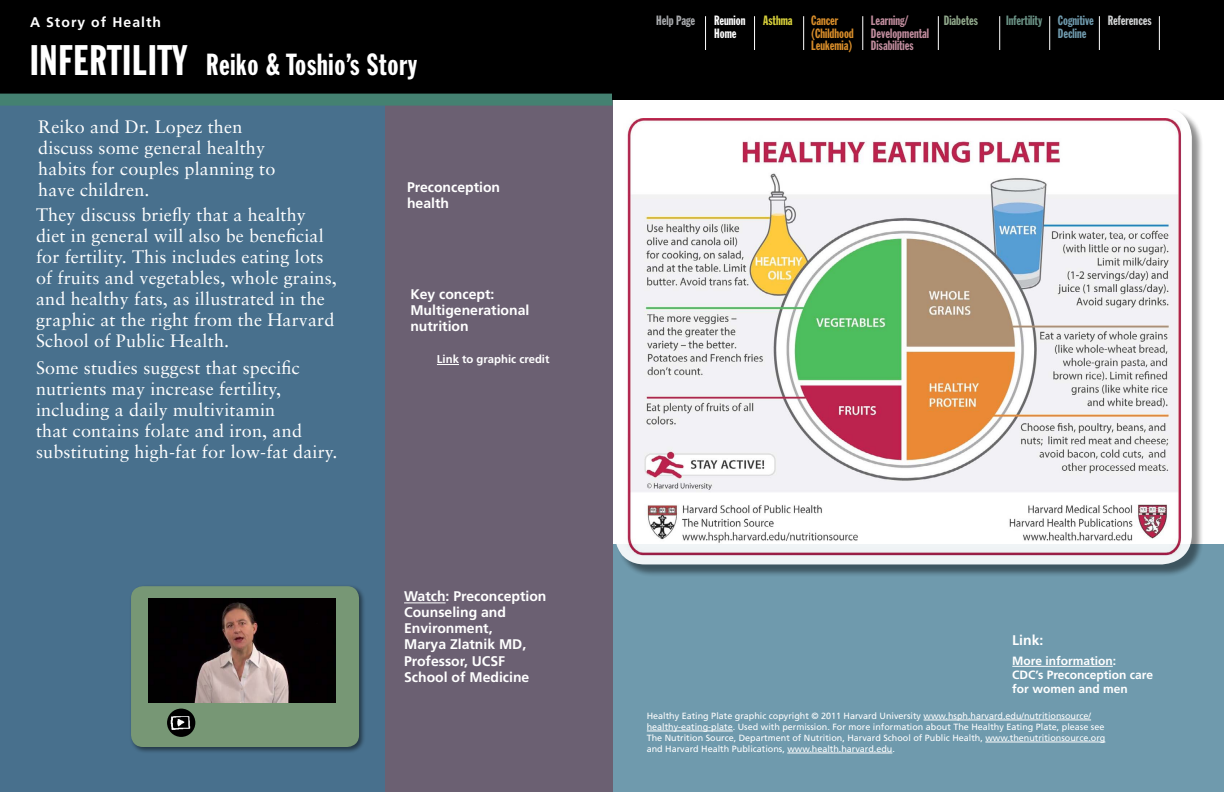
<style>
.page{position:relative;width:1224px;height:792px;background:#fff}
.page>*{position:absolute;margin:0;border:0;box-sizing:border-box;transform-origin:0 0}
.t1{font:30px "Franklin Gothic Extra Cond";letter-spacing:.025em;color:#fff}
.t2{font:18px/21px "Sabon LT";letter-spacing:.01em;color:#fff}
.t3{font:700 14px/16px "Frutiger";color:#fff}
.t4{font:700 14px "Frutiger";letter-spacing:.075em;color:#fff}
.t5{font:13.3px/12.3px "Franklin Gothic Extra Cond";color:#c08c9d}
.t6{font:13.3px/12.3px "Franklin Gothic Extra Cond";color:#d88d2a}
.t7{font:13.3px "Franklin Gothic Extra Cond";color:#6b9386}
.t8{font:13.3px "Franklin Gothic Extra Cond";color:#8fa78a}
.t9{font:13.3px/12.3px "Franklin Gothic Extra Cond";color:#6f9aad}
.t10{font:13.3px "Franklin Gothic Extra Cond";color:#fff}
.t11{font:13.3px "Franklin Gothic Extra Cond";color:#d1d3d4}
.t12{font:13.3px "Franklin Gothic Extra Cond";color:#a7a9ac}
.t13{font:13.3px "Franklin Gothic Extra Cond";color:#d8d13b}
.t14{font:700 12px/14px "Frutiger";color:#fff}
.t15{font:700 11.3px "Frutiger";color:#fff}
.t16{font:9px/11px "Frutiger";color:#fff}
.s1{font-size:42px}
</style>
<div class="page">
<div style="left:611px;top:544px;width:613px;height:248px;background:#6f9aad"></div>
<hr style="left:1012px;top:666px;width:101px;height:1px;background:#fff">
<div style="left:384px;top:100px;width:228px;height:692px;background:#6b6072"></div>
<div style="left:0;top:100px;width:384px;height:692px;background:#48708d"></div>
<div style="left:0;top:0;width:612px;height:100px;background:#000"></div>
<div style="left:0;top:94px;width:612px;height:12px;background:#448171"></div>
<div style="left:616px;top:109px;width:588px;height:468px;background:#000;opacity:.5"></div>
<div style="left:615px;top:107px;width:577px;height:457px;background:linear-gradient(to right,#fafbfc,#fafbfc);border-radius:30px"></div>
<img style="left:622px;top:118px;width:559px;height:438px">
<hr style="left:404px;top:603px;width:42px;height:1px;background:#fff">
<div style="left:129px;top:584px;width:237px;height:170px;background:#000;opacity:.5"></div>
<div style="left:131px;top:586px;width:228px;height:161px;background:#779775;border-radius:12px"></div>
<div style="left:139px;top:598px;width:204px;height:104px;background:#000;opacity:.75"></div>
<div style="left:167px;top:709px;width:28px;height:28px;background:#000;border-radius:50%"></div>
<img style="left:170px;top:716px;width:21px;height:14px">
<img style="left:148px;top:598px;width:187px;height:104px">
<hr style="left:924px;top:720px;width:167px;height:1px;background:#fff">
<hr style="left:647px;top:731px;width:86px;height:1px;background:#fff">
<hr style="left:985px;top:742px;width:120px;height:1px;background:#fff">
<hr style="left:787px;top:753px;width:105px;height:1px;background:#fff">
<svg style="left:437px;top:364px;width:22px;height:1px"></svg>
<div style="left:612px;top:0;width:612px;height:100px;background:#000"></div>
<hr style="left:863px;top:16px;width:1px;height:34px;background:#fff">
<hr style="left:938px;top:16px;width:1px;height:34px;background:#fff">
<hr style="left:999px;top:16px;width:1px;height:34px;background:#fff">
<hr style="left:1049px;top:16px;width:1px;height:34px;background:#fff">
<hr style="left:1099px;top:16px;width:1px;height:34px;background:#fff">
<hr style="left:1159px;top:16px;width:1px;height:34px;background:#fff">
<hr style="left:803px;top:16px;width:1px;height:34px;background:#fff">
<hr style="left:754px;top:16px;width:1px;height:34px;background:#fff">
<hr style="left:705px;top:16px;width:1px;height:34px;background:#fff">
<p class="t4" style="left:30px;top:14px;width:133px">A Story of Health</p>
<h1 class="t1" style="left:30px;top:48px;width:389px"><span class="s1">Infertility</span> Reiko &amp; Toshio’s Story</h1>
<p class="t2" style="left:38px;top:116px;width:239px">Reiko and Dr. Lopez then discuss some general healthy habits for couples planning to have children.</p>
<p class="t2" style="left:36px;top:204px;width:302px">They discuss briefly that a healthy diet in general will also be beneficial for fertility. This includes eating lots of fruits and vegetables, whole grains, and healthy fats, as illustrated in the graphic at the right from the Harvard School of Public Health.</p>
<p class="t2" style="left:36px;top:357px;width:303px">Some studies suggest that specific nutrients may increase fertility, including a daily multivitamin<br>that contains folate and iron, and substituting high-fat for low-fat dairy.</p>
<p class="t3" style="left:407px;top:179px;width:95px">Preconception health</p>
<p class="t3" style="left:410px;top:286px;width:121px">Key concept:<br>Multigenerational nutrition</p>
<p class="t15" style="left:437px;top:353px;width:114px">Link to graphic credit</p>
<p class="t3" style="left:404px;top:589px;width:144px">Watch: Preconception<br>Counseling and<br>Environment,<br>Marya Zlatnik MD,<br>Professor, UCSF<br>School of Medicine</p>
<p class="t6" style="left:811px;top:15px;width:44px">Cancer (Childhood<br>Leukemia)</p>
<p class="t5" style="left:871px;top:15px;width:60px">Learning/<br>Developmental<br>Disabilities</p>
<p class="t9" style="left:1058px;top:15px;width:38px">Cognitive<br>Decline</p>
<p class="t7" style="left:944px;top:14px;width:38px">Infertility</p>
<p class="t8" style="left:1006px;top:14px;width:36px">Diabetes</p>
<p class="t12" style="left:656px;top:14px;width:40px">Help Page</p>
<p class="t8" style="left:944px;top:14px;width:36px">Diabetes</p>
<p class="t7" style="left:1006px;top:14px;width:38px">Infertility</p>
<p class="t11" style="left:1108px;top:14px;width:45px">References</p>
<p class="t10" style="left:714px;top:14px;width:33px">Reunion</p>
<p class="t13" style="left:763px;top:14px;width:31px">Asthma</p>
<p class="t10" style="left:714px;top:26px;width:24px">Home</p>
<p class="t3" style="left:1012px;top:632px;width:33px">Link:</p>
<p class="t14" style="left:1012px;top:654px;width:142px">More information:<br>CDC’s Preconception care for women and men</p>
<p class="t16" style="left:647px;top:710px;width:460px">Healthy Eating Plate graphic copyright © 2011 Harvard University www.hsph.harvard.edu/nutritionsource/ healthy-eating-plate. Used with permission. For more information about The Healthy Eating Plate, please see The Nutrition Source, Department of Nutrition, Harvard School of Public Health, www.thenutritionsource.org and Harvard Health Publications, www.health.harvard.edu.</p>
</div>
